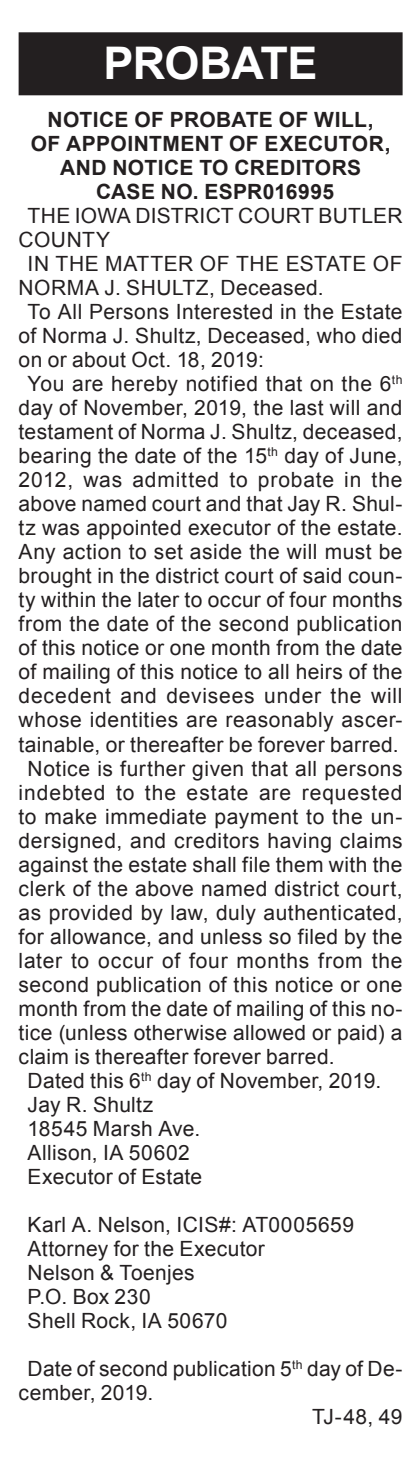
<style>
.page{position:relative;width:420px;height:1469px;background:#fff}
.page>*{position:absolute;margin:0;border:0;box-sizing:border-box;transform-origin:0 0}
.Reversed_Heading_All{font:700 45px "Arial";letter-spacing:-.015em;color:#fff}
._1_Column_Arial{font:21px/24px "Arial";letter-spacing:.02em;color:#231f20}
._1st_Heading{font:700 21px/24px "Arial";letter-spacing:.02em;color:#231f20;text-align:center}
._2nd_Heading{font:700 21px "Arial";letter-spacing:.015em;color:#231f20}
.Foot{font:21px "Arial";color:#231f20}
</style>
<div class="page">
<div style="left:19px;top:32px;width:384px;height:63px;background:#231f20"></div>
<p class="Reversed_Heading_All" style="left:104px;top:34px;width:216px">PROBATE</p>
<p class="_1st_Heading" style="left:31px;top:109px;width:361px">NOTICE OF PROBATE OF WILL,<br>OF APPOINTMENT OF EXECUTOR,<br>AND NOTICE TO CREDITORS</p>
<p class="_2nd_Heading" style="left:96px;top:178px;width:240px">CASE NO. ESPR016995</p>
<p class="_1_Column_Arial" style="left:19px;top:204px;width:385px;text-indent:9px">THE IOWA DISTRICT COURT BUTLER<br>COUNTY</p>
<p class="_1_Column_Arial" style="left:19px;top:252px;width:386px;text-indent:9px">IN THE MATTER OF THE ESTATE OF<br>NORMA J. SHULTZ, Deceased.</p>
<p class="_1_Column_Arial" style="left:19px;top:300px;width:386px;text-align:justify;text-indent:9px">To All Persons Interested in the Estate of Norma J. Shultz, Deceased, who died on or about Oct. 18, 2019:</p>
<p class="_1_Column_Arial" style="left:19px;top:372px;width:386px;text-align:center">You are hereby notified that on the 6<sup>th </sup>day of November, 2019, the last will and testament of Norma J. Shultz, deceased, bearing the date of the 15<sup>th</sup> day of June, 2012, was admitted to probate in the above named court and that Jay R. Shul&shy;tz was appointed executor of the estate.<br>Any action to set aside the will must be brought in the district court of said coun&shy;ty within the later to occur of four months from the date of the second publication of this notice or one month from the date of mailing of this notice to all heirs of the decedent and devisees under the will whose identities are reasonably ascer&shy;tainable, or thereafter be forever barred.</p>
<p class="_1_Column_Arial" style="left:19px;top:756px;width:386px;text-align:justify;text-indent:9px">Notice is further given that all persons indebted to the estate are requested to make immediate payment to the un&shy;dersigned, and creditors having claims against the estate shall file them with the clerk of the above named district court, as provided by law, duly authenticated, for allowance, and unless so filed by the later to occur of four months from the second publication of this notice or one month from the date of mailing of this no&shy;tice (unless otherwise allowed or paid) a claim is thereafter forever barred.</p>
<p class="_1_Column_Arial" style="left:28px;top:1068px;width:355px">Dated this 6<sup>th</sup> day of November, 2019.</p>
<p class="_1_Column_Arial" style="left:28px;top:1092px;width:127px">Jay R. Shultz</p>
<p class="_1_Column_Arial" style="left:28px;top:1116px;width:174px">18545 Marsh Ave.</p>
<p class="_1_Column_Arial" style="left:28px;top:1140px;width:164px">Allison, IA 50602</p>
<p class="_1_Column_Arial" style="left:28px;top:1164px;width:176px">Executor of Estate</p>
<p class="_1_Column_Arial" style="left:28px;top:1212px;width:328px">Karl A. Nelson, ICIS#: AT0005659</p>
<p class="_1_Column_Arial" style="left:28px;top:1236px;width:239px">Attorney for the Executor</p>
<p class="_1_Column_Arial" style="left:28px;top:1260px;width:169px">Nelson &amp; Toenjes</p>
<p class="_1_Column_Arial" style="left:28px;top:1284px;width:125px">P.O. Box 230</p>
<p class="_1_Column_Arial" style="left:28px;top:1308px;width:201px">Shell Rock, IA 50670</p>
<p class="_1_Column_Arial" style="left:19px;top:1356px;width:385px;text-indent:9px">Date of second publication 5<sup>th</sup> day of De&shy;cember, 2019.</p>
<p class="Foot" style="left:312px;top:1402px;width:92px">TJ-48, 49</p>
</div>
